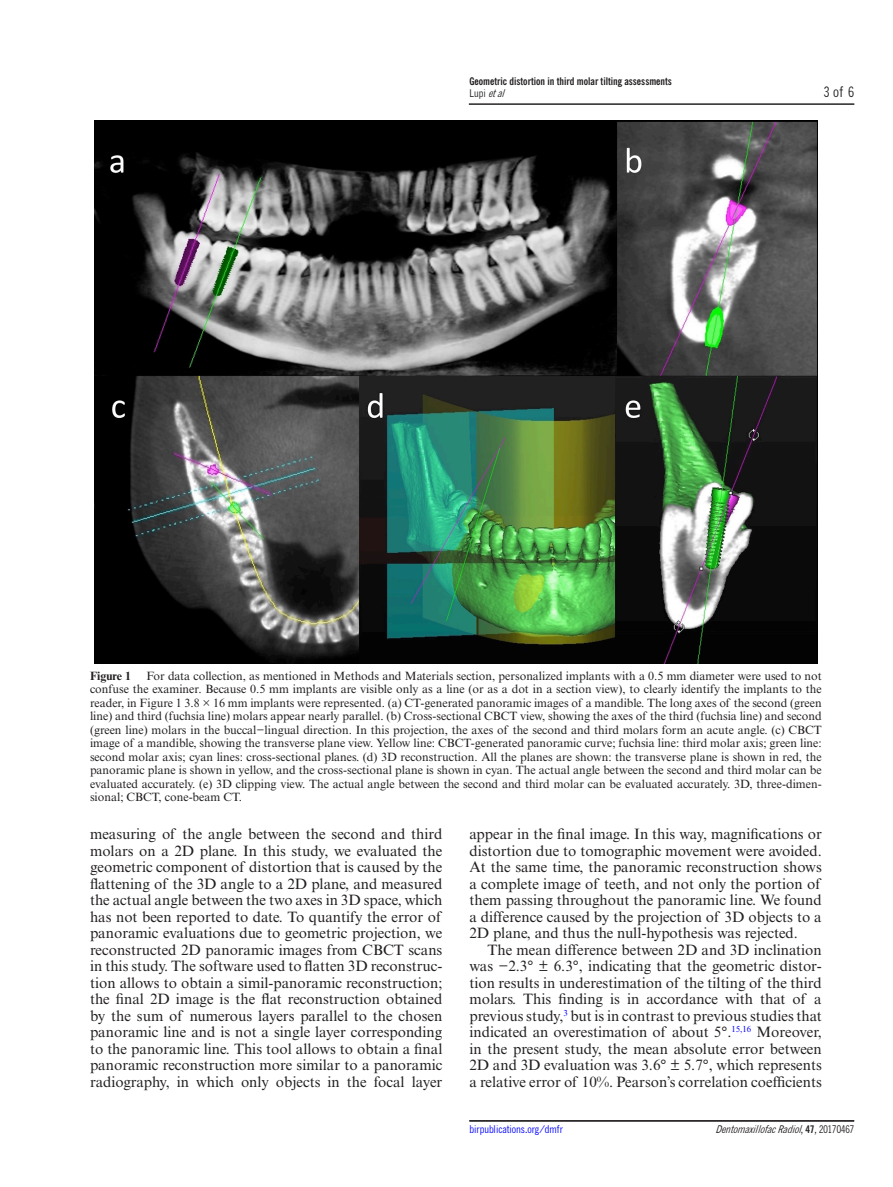
<style>
.page{position:relative;width:893px;height:1187px;background:#fff}
.page>*{position:absolute;margin:0;border:0;box-sizing:border-box;transform-origin:0 0}
.t1{font:15px/16.5px "Times New Roman MT Std";color:#231f20;text-align:justify}
.t2{font:condensed 14.25px "News Gothic MT Std";color:#231f20}
.t3{font:12px/13.5px "Times New Roman MT Std";color:#231f20;text-align:justify}
.t4{font:700 12px "Times New Roman MT Std";color:#231f20}
.t5{font:700 condensed 10.5px "News Gothic BT";color:#231f20}
.t6{font:italic condensed 10.5px "News Gothic MT Std";color:#231f20}
.t7{font:condensed 10.5px "News Gothic MT Std";color:#00f}
.t8{font:condensed 10.5px "News Gothic MT Std";color:#231f20}
.s1{font-style:italic}
.s2{font-style:normal}
.s3{font-family:"News Gothic BT";font-weight:700;font-style:normal}
</style>
<div class="page">
<hr style="left:469px;top:104px;width:385px;height:1px;background:#231f20">
<hr style="left:469px;top:1120px;width:385px;height:1px;background:#231f20">
<img style="left:94px;top:121px;width:723px;height:542px">
<p class="t5" style="left:469px;top:75px;width:204px">Geometric distortion in third molar tilting assessments</p>
<p class="t8" style="left:469px;top:87px;width:40px">Lupi <span class="s1">etal</span></p>
<p class="t2" style="left:824px;top:84px;width:32px">3 of 6</p>
<p class="t3" style="left:90px;top:669px;width:733px;text-indent:57px">For data collection, as mentioned in Methods and Materials section, personalized implants with a 0.5 mm diameter were used to not confuse the examiner. Because 0.5 mm implants are visible only as a line (or as a dot in a section view), to clearly identify the implants to the reader, in Figure 1 3.8 × 16 mm implants were represented. (a) CT-generated panoramic images of a mandible. The long axes of the second (green line) and third (fuchsia line) molars appear nearly parallel. (b) Cross-sectional CBCT view, showing the axes of the third (fuchsia line) and second (green line) molars in the buccal−lingual direction. In this projection, the axes of the second and third molars form an acute angle. (c) CBCT image of a mandible, showing the transverse plane view. Yellow line: CBCT-generated panoramic curve; fuchsia line: third molar axis; green line: second molar axis; cyan lines: cross-sectional planes. (d) 3D reconstruction. All the planes are shown: the transverse plane is shown in red, the panoramic plane is shown in yellow, and the cross-sectional plane is shown in cyan. The actual angle between the second and third molar can be evaluated accurately. (e) 3D clipping view. The actual angle between the second and third molar can be evaluated accurately. 3D, three-dimen&shy;sional; CBCT, cone-beam CT.</p>
<p class="t4" style="left:90px;top:668px;width:43px">Figure 1</p>
<p class="t1" style="left:90px;top:825px;width:354px">measuring of the angle between the second and third molars on a 2D plane. In this study, we evaluated the geometric component of distortion that is caused by the flattening of the 3D angle to a 2D plane, and measured the actual angle between the two axes in 3D space, which has not been reported to date. To quantify the error of panoramic evaluations due to geometric projection, we reconstructed 2D panoramic images from CBCT scans in this study. The software used to flatten 3D reconstruc&shy;tion allows to obtain a simil-panoramic reconstruction; the final 2D image is the flat reconstruction obtained by the sum of numerous layers parallel to the chosen panoramic line and is not a single layer corresponding to the panoramic line. This tool allows to obtain a final panoramic reconstruction more similar to a panoramic radiography, in which only objects in the focal layer</p>
<p class="t1" style="left:469px;top:825px;width:354px">appear in the final image. In this way, magnifications or distortion due to tomographic movement were avoided.<br>At the same time, the panoramic reconstruction shows a complete image of teeth, and not only the portion of them passing throughout the panoramic line. We found a difference caused by the projection of 3D objects to a 2D plane, and thus the null-hypothesis was rejected.</p>
<p class="t1" style="left:469px;top:941px;width:354px;text-indent:18px">The mean difference between 2D and 3D inclination was −2.3° ± 6.3°, indicating that the geometric distor&shy;tion results in underestimation of the tilting of the third molars. This finding is in accordance with that of a previous study,<sup>3</sup> but is in contrast to previous studies that indicated an overestimation of about 5°.<sup>15,16</sup> Moreover, in the present study, the mean absolute error between 2D and 3D evaluation was 3.6° ± 5.7°, which represents a relative error of 10%. Pearson’s correlation coefficients</p>
<p class="t7" style="left:469px;top:1123px;width:95px">birpublications.org/dmfr</p>
<p class="t6" style="left:715px;top:1123px;width:140px">DentomaxillofacRadiol<span class="s2">,</span> <span class="s3">4 7</span> <span class="s2">, 2 0 1 7 0 4 6 7</span></p>
</div>
